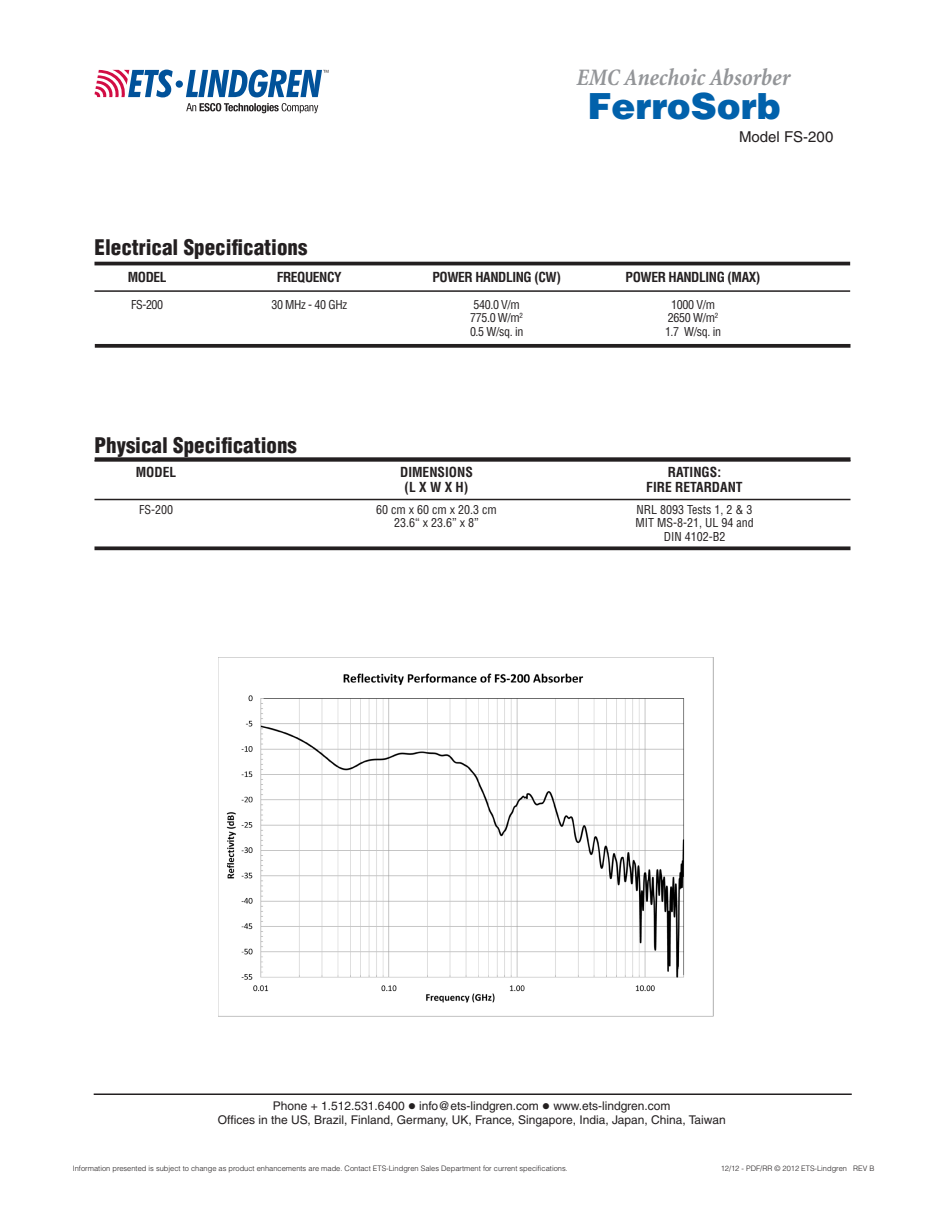
<style>
.page{position:relative;width:945px;height:1215px;background:#fff}
.page>*{position:absolute;margin:0;border:0;box-sizing:border-box;transform-origin:0 0}
.Body_text{font:900 36px "Helvetica";color:#0161ab}
.t1{font:italic 700 condensed 24px "Minion";letter-spacing:-.005em;color:#939598}
.Subhead_2{font:900 condensed 21px "Helvetica";color:#231f20}
.Body_text-2{font:15px "Helvetica";color:#231f20}
.t2{font:700 condensed 13.5px "Helvetica";letter-spacing:-.03em;color:#231f20}
.t3{font:700 condensed 13.5px "Helvetica";color:#231f20}
.t4{font:12px "Helvetica";color:#231f20}
.t5{font:condensed 12px/13.5px "Helvetica";color:#231f20;text-align:center}
.t6{font:condensed 12px "Helvetica";letter-spacing:-.03em;color:#231f20}
.CAT_tables{font:300 7.5px "Helvetica";color:#231f20}
</style>
<div class="page">
<hr style="left:94px;top:1094px;width:758px;height:1px;background:#231f20">
<svg style="left:186px;top:103px;width:132px;height:10px"></svg>
<svg style="left:186px;top:70px;width:143px;height:27px"></svg>
<div style="left:176px;top:80px;width:7px;height:8px;background:#01529a;border-radius:50%"></div>
<svg style="left:95px;top:70px;width:78px;height:27px"></svg>
<hr style="left:94px;top:460px;width:756px;height:2px;background:#231f20">
<hr style="left:94px;top:499px;width:756px;height:1px;background:#231f20">
<svg style="left:94px;top:546px;width:756px;height:4px;background:#3c3839"></svg>
<hr style="left:94px;top:262px;width:756px;height:3px;background:#231f20">
<hr style="left:94px;top:290px;width:756px;height:2px;background:#231f20">
<svg style="left:95px;top:344px;width:755px;height:4px;background:#322e2f"></svg>
<svg style="left:95px;top:457px;width:756px;height:4px;fill:#231f20"></svg>
<img style="left:219px;top:657px;width:495px;height:360px">
<p class="t1" style="left:576px;top:65px;width:215px">EMC Anechoic Absorber</p>
<p class="Body_text" style="left:588px;top:83px;width:195px">FerroSorb</p>
<p class="Body_text-2" style="left:739px;top:128px;width:96px">Model FS-200</p>
<p class="Subhead_2" style="left:94px;top:234px;width:214px">Electrical Specifications</p>
<p class="t2" style="left:128px;top:269px;width:40px">MODEL</p>
<p class="t2" style="left:277px;top:269px;width:67px">FREQUENCY</p>
<p class="t2" style="left:432px;top:269px;width:130px">POWER HANDLING (CW)</p>
<p class="t2" style="left:626px;top:269px;width:136px">POWER HANDLING (MAX)</p>
<p class="t5" style="left:131px;top:298px;width:34px">FS-200</p>
<p class="t6" style="left:271px;top:297px;width:77px">30 MHz - 40 GHz</p>
<p class="t5" style="left:473px;top:298px;width:48px">540.0 V/m</p>
<p class="t5" style="left:671px;top:298px;width:45px">1000 V/m</p>
<p class="t5" style="left:470px;top:311px;width:54px">775.0 W/m<sup>2</sup></p>
<p class="t5" style="left:668px;top:311px;width:52px">2650 W/m<sup>2</sup></p>
<p class="t5" style="left:470px;top:325px;width:55px">0.5 W/sq. in</p>
<p class="t5" style="left:665px;top:325px;width:58px">1.7 W/sq. in</p>
<p class="Subhead_2" style="left:94px;top:432px;width:204px">Physical Specifications</p>
<p class="t2" style="left:136px;top:463px;width:42px">MODEL</p>
<p class="t3" style="left:400px;top:463px;width:74px">DIMENSIONS</p>
<p class="t3" style="left:668px;top:463px;width:55px">RATINGS:</p>
<p class="t2" style="left:405px;top:478px;width:65px">(L X W X H)</p>
<p class="t3" style="left:646px;top:478px;width:98px">FIRE RETARDANT</p>
<p class="t5" style="left:139px;top:502px;width:35px">FS-200</p>
<p class="t5" style="left:376px;top:502px;width:122px">60 cm x 60 cm x 20.3 cm</p>
<p class="t5" style="left:636px;top:502px;width:118px">NRL 8093 Tests 1, 2 &amp; 3</p>
<p class="t5" style="left:394px;top:516px;width:86px">23.6“ x 23.6” x 8”</p>
<p class="t5" style="left:635px;top:516px;width:120px">MIT MS-8-21, UL 94 and<br>DIN 4102-B2</p>
<p class="t4" style="left:273px;top:1099px;width:399px">Phone + 1.512.531.6400 ● info@ets-lindgren.com ● www.ets-lindgren.com</p>
<p class="t4" style="left:218px;top:1113px;width:509px">Offices in the US, Brazil, Finland, Germany, UK, France, Singapore, India, Japan, China, Taiwan</p>
<p class="CAT_tables" style="left:73px;top:1164px;width:497px">Information presented is subject to change as product enhancements are made. Contact ETS-Lindgren Sales Department for current specifications.</p>
<p class="CAT_tables" style="left:721px;top:1164px;width:155px">12/12 - PDF/RR © 2012 ETS-Lindgren REV B</p>
</div>
